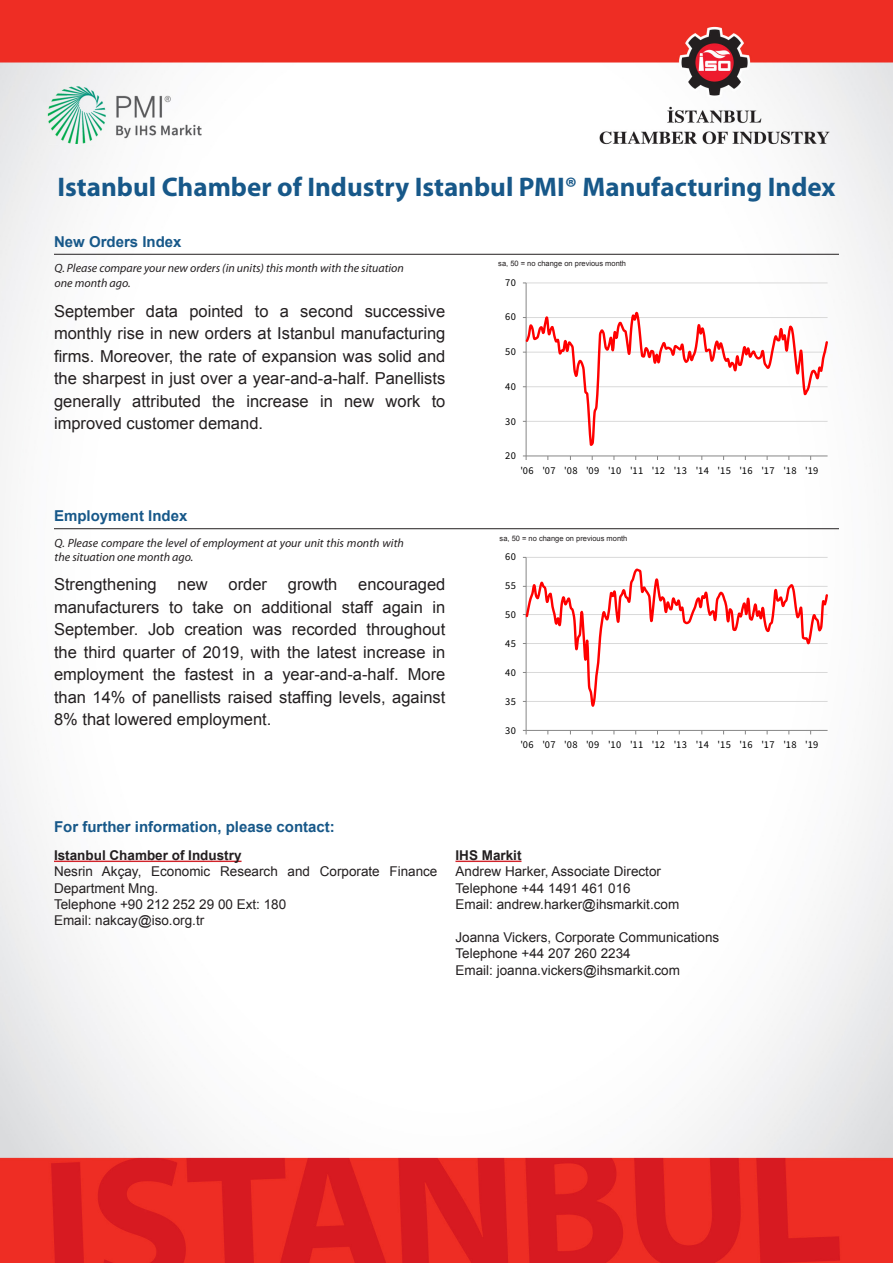
<style>
.page{position:relative;width:893px;height:1263px;background:#fff}
.page>*{position:absolute;margin:0;border:0;box-sizing:border-box;transform-origin:0 0}
.t1{font:700 27px "Myriad Pro";color:#175889}
.P2_body_text{font:16.5px/22.5px "Arial";color:#231f20;text-align:justify}
.P1_Subheader{font:700 15px "Arial";color:#175889}
.contact{font:13.5px/16.2px "Arial";color:#231f20}
.contact-2{font:700 13.5px "Arial";color:#231f20}
.P2_question{font:italic 12px/14.4px "Myriad Pro";color:#231f20}
.t2{font:10.5px "Source Sans Pro";letter-spacing:.04em;color:#000}
.graph_label{font:7.5px "Arial";color:#231f20}
</style>
<div class="page">
<img style="left:0;top:0;width:893px;height:1263px">
<hr style="left:54px;top:254px;width:785px;height:1px;background:#231f20">
<hr style="left:54px;top:528px;width:785px;height:1px;background:#231f20">
<hr style="left:54px;top:861px;width:188px;height:1px;background:#d1232a">
<hr style="left:455px;top:861px;width:66px;height:1px;background:#d1232a">
<hr style="left:526px;top:282px;width:302px;height:1px;background:#d9d9d9">
<hr style="left:526px;top:283px;width:1px;height:173px;background:#868686">
<hr style="left:526px;top:456px;width:302px;height:1px;background:#868686">
<svg style="left:523px;top:456px;width:4px;height:4px"></svg>
<svg style="left:523px;top:311px;width:305px;height:137px"></svg>
<hr style="left:526px;top:557px;width:302px;height:1px;background:#d9d9d9">
<hr style="left:526px;top:557px;width:1px;height:173px;background:#868686">
<hr style="left:526px;top:730px;width:302px;height:1px;background:#868686">
<svg style="left:523px;top:730px;width:4px;height:4px"></svg>
<svg style="left:523px;top:566px;width:305px;height:144px"></svg>
<h1 class="t1" style="left:58px;top:169px;width:779px">Istanbul Chamber of Industry Istanbul PMI® Manufacturing Index</h1>
<h1 class="t1" style="left:562px;top:169px;width:19px">™</h1>
<p class="P1_Subheader" style="left:54px;top:232px;width:129px">New Orders Index</p>
<p class="P2_question" style="left:55px;top:261px;width:351px">Q. Please compare your new orders (in units) this month with the situation one month ago.</p>
<p class="P2_body_text" style="left:54px;top:300px;width:393px">September data pointed to a second successive monthly rise in new orders at Istanbul manufacturing firms. Moreover, the rate of expansion was solid and the sharpest in just over a year-and-a-half. Panellists generally attributed the increase in new work to improved customer demand.</p>
<p class="P1_Subheader" style="left:54px;top:506px;width:135px">Employment Index</p>
<p class="P2_question" style="left:55px;top:535px;width:351px">Q. Please compare the level of employment at your unit this month with the situation one month ago.</p>
<p class="P2_body_text" style="left:54px;top:573px;width:104px">Strengthening</p>
<p class="P2_body_text" style="left:178px;top:573px;width:32px">new</p>
<p class="P2_body_text" style="left:229px;top:573px;width:40px">order</p>
<p class="P2_body_text" style="left:288px;top:573px;width:51px">growth</p>
<p class="P2_body_text" style="left:54px;top:573px;width:393px;text-indent:304px">encouraged manufacturers to take on additional staff again in September. Job creation was recorded throughout the third quarter of 2019, with the latest increase in employment the fastest in a year-and-a-half. More than 14% of panellists raised staffing levels, against 8% that lowered employment.</p>
<p class="graph_label" style="left:498px;top:259px;width:129px">sa, 50 = no change on previous month</p>
<p class="t2" style="left:505px;top:276px;width:12px">70</p>
<p class="t2" style="left:505px;top:310px;width:12px">60</p>
<p class="t2" style="left:505px;top:345px;width:12px">50</p>
<p class="t2" style="left:505px;top:380px;width:12px">40</p>
<p class="t2" style="left:505px;top:414px;width:12px">30</p>
<p class="t2" style="left:505px;top:449px;width:12px">20</p>
<p class="t2" style="left:520px;top:464px;width:300px">'06 '07 '08 '09 '10 '11 '12 '13 '14 '15 '16 '17 '18 '19</p>
<p class="graph_label" style="left:500px;top:533px;width:129px">sa, 50 = no change on previous month</p>
<p class="t2" style="left:505px;top:550px;width:12px">60</p>
<p class="t2" style="left:505px;top:579px;width:12px">55</p>
<p class="t2" style="left:505px;top:608px;width:12px">50</p>
<p class="t2" style="left:505px;top:637px;width:12px">45</p>
<p class="t2" style="left:505px;top:666px;width:12px">40</p>
<p class="t2" style="left:505px;top:695px;width:12px">35</p>
<p class="t2" style="left:505px;top:724px;width:12px">30</p>
<p class="t2" style="left:520px;top:738px;width:300px">'06 '07 '08 '09 '10 '11 '12 '13 '14 '15 '16 '17 '18 '19</p>
<p class="P1_Subheader" style="left:54px;top:817px;width:282px">For further information, please contact:</p>
<p class="contact-2" style="left:54px;top:846px;width:189px">Istanbul Chamber of Industry</p>
<p class="contact" style="left:54px;top:864px;width:385px">Nesrin Akçay, Economic Research and Corporate Finance<br>Department Mng.</p>
<p class="contact" style="left:54px;top:896px;width:234px">Telephone +90 212 252 29 00 Ext: 180</p>
<p class="contact" style="left:54px;top:913px;width:152px">Email: nakcay@iso.org.tr</p>
<p class="contact-2" style="left:455px;top:846px;width:68px">IHS Markit</p>
<p class="contact" style="left:455px;top:864px;width:207px">Andrew Harker, Associate Director</p>
<p class="contact" style="left:455px;top:880px;width:177px">Telephone +44 1491 461 016</p>
<p class="contact" style="left:455px;top:896px;width:225px">Email: andrew.harker@ihsmarkit.com</p>
<p class="contact" style="left:455px;top:929px;width:265px">Joanna Vickers, Corporate Communications</p>
<p class="contact" style="left:455px;top:946px;width:177px">Telephone +44 207 260 2234</p>
<p class="contact" style="left:455px;top:962px;width:226px">Email: joanna.vickers@ihsmarkit.com</p>
</div>
